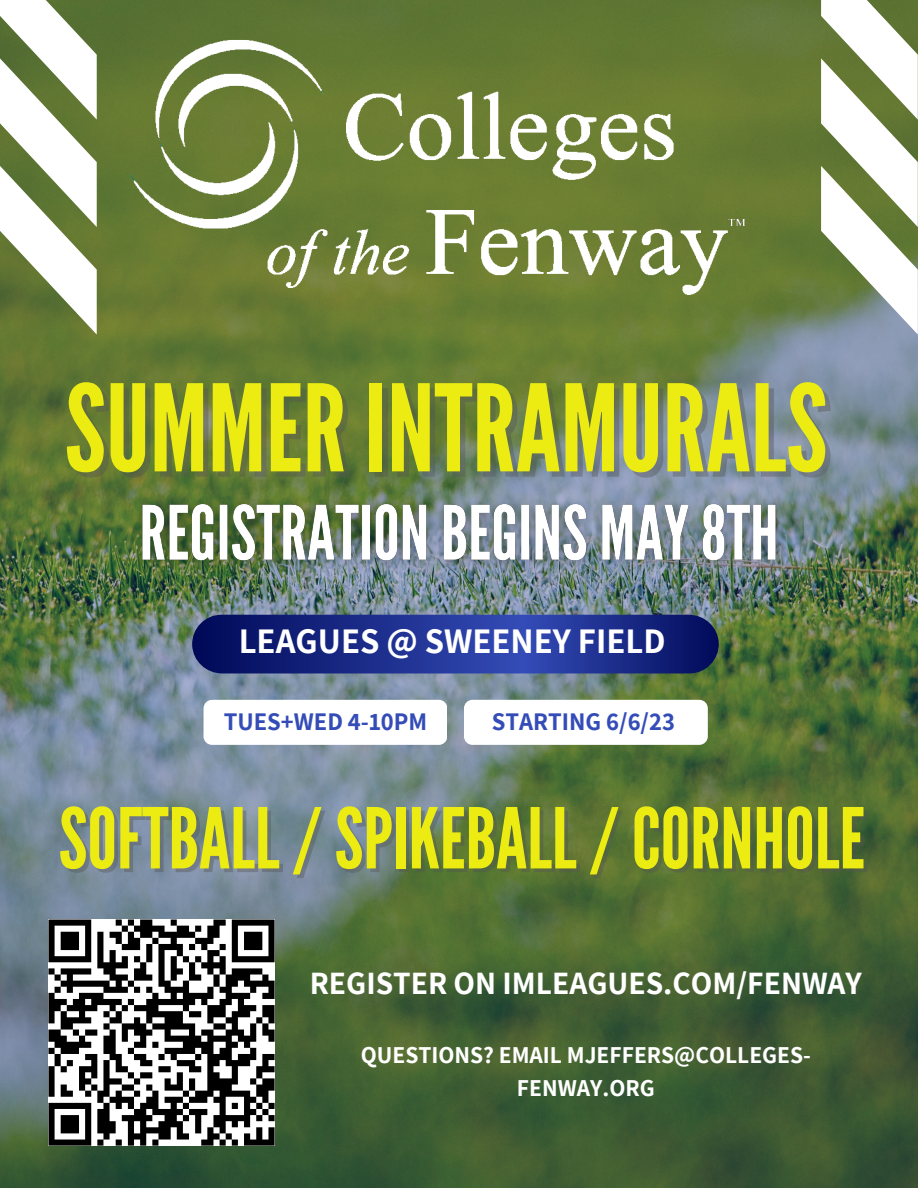
<style>
.page{position:relative;width:918px;height:1188px;background:#fff}
.page>*{position:absolute;margin:0;border:0;box-sizing:border-box;transform-origin:0 0}
.t1{font:120px "League Gothic";color:#ecec13}
.t2{font:83.55px "League Gothic";color:#ecec13}
.t3{font:700 34.95px "Assistant";color:#fff}
.t4{font:700 31.65px "Assistant";color:#fff}
.t5{font:700 24.75px "Assistant";color:#344cb7}
.t6{font:700 23.55px/33px "Assistant";color:#fff;text-align:center}
</style>
<div class="page">
<img style="left:0;top:0;width:918px;height:1188px">
<div style="left:204px;top:700px;width:243px;height:45px;background:#fff;border-radius:8px"></div>
<div style="left:464px;top:700px;width:243px;height:45px;background:#fff;border-radius:8px"></div>
<svg style="left:192px;top:615px;width:527px;height:58px;background:#1c2d88"></svg>
<svg style="left:0;top:0;width:97px;height:335px"></svg>
<svg style="left:821px;top:0;width:97px;height:335px"></svg>
<svg style="left:48px;top:920px;width:227px;height:226px"></svg>
<img style="left:121px;top:474px;width:676px;height:128px">
<img style="left:128px;top:38px;width:667px;height:257px">
<h1 class="t1" style="left:65px;top:359px;width:764px">SUMMERINTRAMURALS</h1>
<h3 class="t3" style="left:239px;top:617px;width:428px">LEAGUES @ SWEENEY FIELD</h3>
<p class="t5" style="left:224px;top:704px;width:205px">TUES+WED 4-10PM</p>
<p class="t5" style="left:492px;top:704px;width:185px">STARTING 6/6/23</p>
<h2 class="t2" style="left:59px;top:790px;width:808px">SOFTBALL/SPIKEBALL/CORNHOLE</h2>
<h3 class="t4" style="left:310px;top:962px;width:554px">REGISTER ON IMLEAGUES.COM/FENWAY</h3>
<p class="t6" style="left:361px;top:1038px;width:451px">QUESTIONS? EMAIL MJEFFERS@COLLEGES-<br>FENWAY.ORG</p>
</div>
